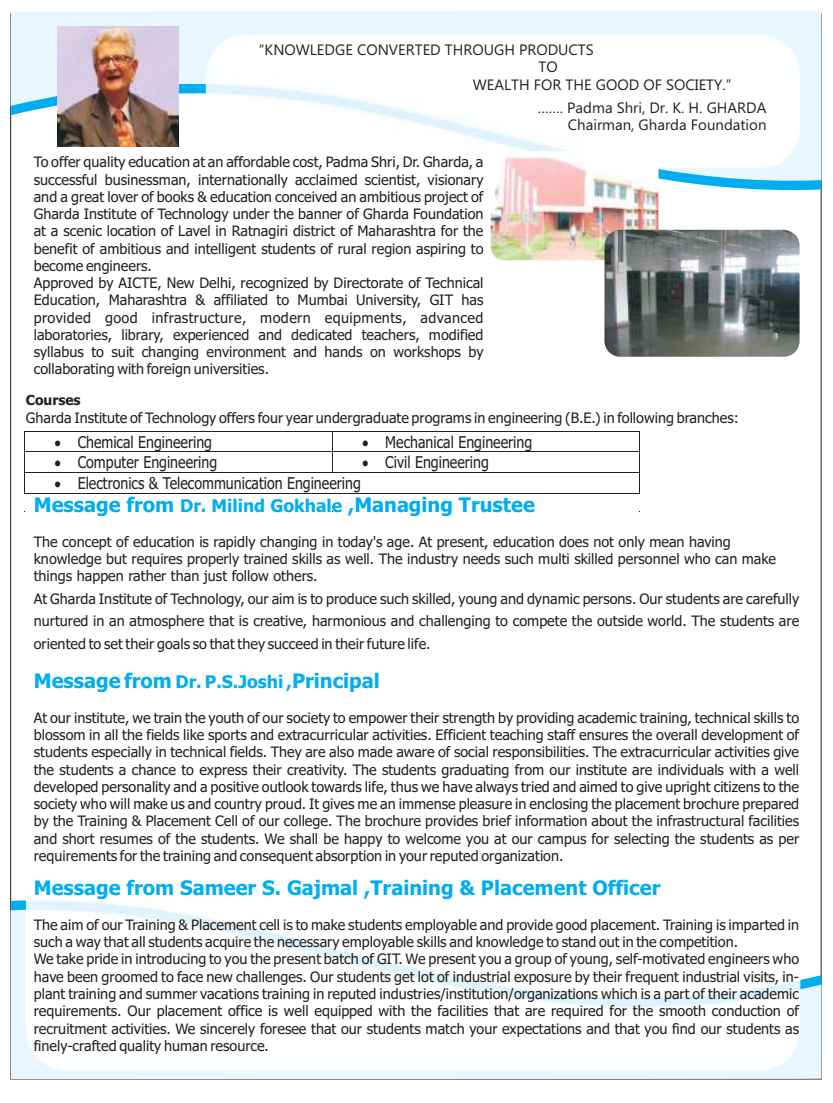
<style>
.page{position:relative;width:833px;height:1103px;background:#fff}
.page>*{position:absolute;margin:0;border:0;box-sizing:border-box;transform-origin:0 0}
.t1{font:700 20px "Tahoma";color:#00aeef}
.t2{font:700 17.5px "Tahoma";color:#00aeef}
.t3{font:16.25px "Tahoma";color:#241f1f;scale:.87 1}
.t4{font:15px/17.2px "Ebrima";color:#241f1f;text-align:right}
.t5{font:14.38px/17.2px "Tahoma";color:#241f1f}
.t6{font:700 13.75px "Tahoma";color:#241f1f}
.s1{font-size:17.5px}
</style>
<div class="page">
<svg style="left:11px;top:11px;width:810px;height:181px;fill:#e8f6fe"></svg>
<img style="left:57px;top:27px;width:121px;height:120px">
<img style="left:206px;top:35px;width:594px;height:133px;border-radius:39px">
<svg style="left:11px;top:897px;width:810px;height:182px;background:#e5f5fd"></svg>
<img style="left:490px;top:151px;width:168px;height:109px;border-radius:14px">
<img style="left:604px;top:230px;width:195px;height:127px;border-radius:16px">
<hr style="left:25px;top:431px;width:307px;height:1px;background:#241f1f">
<hr style="left:332px;top:431px;width:307px;height:1px;background:#241f1f">
<hr style="left:25px;top:451px;width:307px;height:1px;background:#241f1f">
<hr style="left:332px;top:451px;width:307px;height:1px;background:#241f1f">
<hr style="left:25px;top:471px;width:307px;height:1px;background:#241f1f">
<svg style="left:332px;top:432px;width:1px;height:39px"></svg>
<hr style="left:332px;top:471px;width:307px;height:1px;background:#241f1f">
<svg style="left:24px;top:431px;width:1px;height:63px"></svg>
<hr style="left:25px;top:493px;width:308px;height:1px;background:#241f1f">
<hr style="left:332px;top:493px;width:307px;height:1px;background:#241f1f">
<svg style="left:639px;top:431px;width:1px;height:63px"></svg>
<img style="left:26px;top:671px;width:774px;height:399px;border-radius:39px">
<p class="t4" style="left:259px;top:43px;width:336px">“KNOWLEDGE CONVERTED THROUGH PRODUCTS</p>
<p class="t4" style="left:538px;top:60px;width:21px">TO</p>
<p class="t4" style="left:473px;top:77px;width:260px">WEALTH FOR THE GOOD OF SOCIETY.”</p>
<p class="t4" style="left:538px;top:100px;width:230px">……. Padma Shri, Dr. K. H. GHARDA<br>Chairman, Gharda Foundation</p>
<p class="t5" style="left:34px;top:155px;width:451px">To offer quality education at an affordable cost, Padma Shri, Dr. Gharda, a successful businessman, internationally acclaimed scientist, visionary and a great lover of books &amp; education conceived an ambitious project of Gharda Institute of Technology under the banner of Gharda Foundation at a scenic location of Lavel in Ratnagiri district of Maharashtra for the benefit of ambitious and intelligent students of rural region aspiring to become engineers.<br>Approved by AICTE, New Delhi, recognized by Directorate of Technical Education, Maharashtra &amp; affiliated to Mumbai University, GIT has provided good infrastructure, modern equipments, advanced laboratories, library, experienced and dedicated teachers, modified syllabus to suit changing environment and hands on workshops by collaborating with foreign universities.</p>
<p class="t6" style="left:26px;top:395px;width:56px">Courses</p>
<p class="t5" style="left:26px;top:410px;width:714px">Gharda Institute of Technology offers four year undergraduate programs in engineering (B.E.) in following branches:</p>
<p class="t3" style="left:78px;top:435px;width:156px">Chemical Engineering</p>
<p class="t3" style="left:385px;top:435px;width:170px">Mechanical Engineering</p>
<p class="t3" style="left:78px;top:456px;width:162px">Computer Engineering</p>
<p class="t3" style="left:385px;top:456px;width:121px">Civil Engineering</p>
<p class="t3" style="left:78px;top:476px;width:327px">Electronics &amp; Telecommunication Engineering</p>
<h1 class="t1" style="left:34px;top:497px;width:142px">Message from</h1>
<h1 class="t1" style="left:348px;top:497px;width:188px">,Managing Trustee</h1>
<p class="t2" style="left:180px;top:498px;width:164px">Dr. Milind Gokhale</p>
<p class="t5" style="left:34px;top:534px;width:743px">The concept of education is rapidly changing in today's age. At present, education does not only mean having knowledge but requires properly trained skills as well. The industry needs such multi skilled personnel who can make things happen rather than just follow others.</p>
<p class="t5" style="left:34px;top:588px;width:767px;line-height:22.5px;text-align:justify">At Gharda Institute of Technology, our aim is to produce such skilled, young and dynamic persons. Our students are carefully nurtured in an atmosphere that is creative, harmonious and challenging to compete the outside world. The students are oriented to set their goals so that they succeed in their future life.</p>
<h1 class="t1" style="left:34px;top:673px;width:347px">Message from <span class="s1">Dr. P.S.Joshi ,</span>Principal</h1>
<p class="t5" style="left:34px;top:710px;width:766px;text-align:justify">At our institute, we train the youth of our society to empower their strength by providing academic training, technical skills to blossom in all the fields like sports and extracurricular activities. Efficient teaching staff ensures the overall development of students especially in technical fields. They are also made aware of social responsibilities. The extracurricular activities give the students a chance to express their creativity. The students graduating from our institute are individuals with a well developed personality and a positive outlook towards life, thus we have always tried and aimed to give upright citizens to the society who will make us and country proud. It gives me an immense pleasure in enclosing the placement brochure prepared by the Training &amp; Placement Cell of our college. The brochure provides brief information about the infrastructural facilities and short resumes of the students. We shall be happy to welcome you at our campus for selecting the students as per requirements for the training and consequent absorption in your reputed organization.</p>
<h1 class="t1" style="left:34px;top:880px;width:628px">Message from Sameer S. Gajmal ,Training &amp; Placement Officer</h1>
<p class="t5" style="left:34px;top:917px;width:766px">The aim of our Training &amp; Placement cell is to make students employable and provide good placement. Training is imparted in such a way that all students acquire the necessary employable skills and knowledge to stand out in the competition.<br>We take pride in introducing to you the present batch of GIT. We present you a group of young, self-motivated engineers who have been groomed to face new challenges. Our students get lot of industrial exposure by their frequent industrial visits, in&shy;plant training and summer vacations training in reputed industries/institution/organizations which is a part of their academic requirements. Our placement office is well equipped with the facilities that are required for the smooth conduction of recruitment activities. We sincerely foresee that our students match your expectations and that you find our students as finely-crafted quality human resource.</p>
</div>
